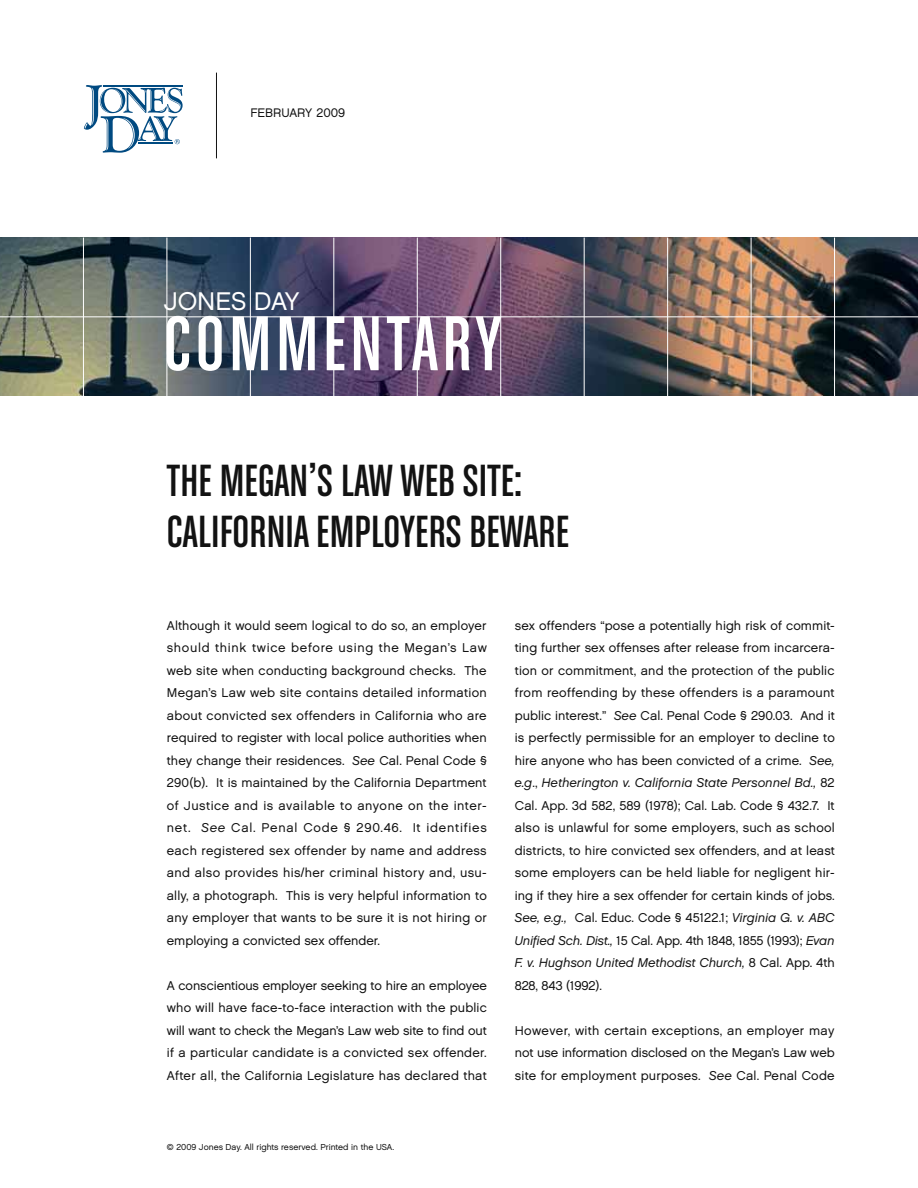
<style>
.page{position:relative;width:918px;height:1188px;background:#fff}
.page>*{position:absolute;margin:0;border:0;box-sizing:border-box;transform-origin:0 0}
.t1{font:82.5px "Chalet Comprime Cologne Sixty";letter-spacing:.055em;color:#fff}
.t2{font:48px/51px "Chalet Comprime Cologne Sixty";letter-spacing:.005em;color:#121212}
.t3{font:25.5px "Chalet London Nineteen Sixty";letter-spacing:-.005em;color:#fff}
.t4{font:12.75px/22.5px "Chalet London Nineteen Sixty";letter-spacing:.005em;color:#121212;text-align:justify}
.t5{font:12.75px "Chalet Oblique London";letter-spacing:.005em;color:#121212}
.t6{font:12.3px "Chalet London Nineteen Sixty";color:#121212}
.t7{font:8.7px "Chalet London Nineteen Sixty";color:#121212}
.s1{font-family:"Chalet Oblique London"}
.s2{font-family:"Chalet London Nineteen Sixty"}
</style>
<div class="page">
<img style="left:0;top:237px;width:918px;height:158px">
<hr style="left:167px;top:238px;width:1px;height:160px;background:#fff">
<hr style="left:83px;top:238px;width:1px;height:160px;background:#fff">
<hr style="left:250px;top:238px;width:1px;height:160px;background:#fff">
<hr style="left:334px;top:238px;width:1px;height:160px;background:#fff">
<hr style="left:417px;top:238px;width:1px;height:160px;background:#fff">
<hr style="left:500px;top:238px;width:1px;height:160px;background:#fff">
<hr style="left:584px;top:238px;width:1px;height:160px;background:#fff">
<hr style="left:667px;top:238px;width:1px;height:160px;background:#fff">
<hr style="left:751px;top:238px;width:1px;height:160px;background:#fff">
<hr style="left:834px;top:238px;width:1px;height:160px;background:#fff">
<hr style="left:0;top:317px;width:918px;height:1px;background:#fff">
<hr style="left:216px;top:73px;width:1px;height:85px;background:#121212">
<svg style="left:84px;top:85px;width:99px;height:68px"></svg>
<p class="t6" style="left:250px;top:105px;width:96px">February 2009</p>
<h3 class="t3" style="left:164px;top:286px;width:137px">JONES DAY</h3>
<h1 class="t1" style="left:164px;top:298px;width:339px">COMMENTARY</h1>
<h2 class="t2" style="left:167px;top:455px;width:357px">THE MEGAN ’S LAW WEB SITE:<br>CALIFORNIA EMPLOYER</h2>
<h2 class="t2" style="left:446px;top:506px;width:94px">S BEWARE</h2>
<p class="t4" style="left:167px;top:614px;width:322px">Although it would seem logical to do so, an employer should think twice before using the Megan’s Law web site when conducting background checks. The Megan’s Law web site contains detailed information about convicted sex offenders in California who are required to register with local police authorities when they change their residences. <span class="s1">See</span> Cal. Penal Code § 290(b). It is maintained by the California Department of Justice and is available to anyone on the inter&shy;net. <span class="s1">See</span> Cal. Penal Code § 290.46. It identifies each registered sex offender by name and address and also provides his/her criminal history and, usu&shy;ally, a photograph. This is very helpful information to any employer that wants to be sure it is not hiring or employing a convicted sex offender.</p>
<p class="t4" style="left:167px;top:974px;width:322px">A conscientious employer seeking to hire an employee who will have face-to-face interaction with the public will want to check the Megan’s Law web site to find out if a particular candidate is a convicted sex offender.<br>After all, the California Legislature has declared that</p>
<p class="t7" style="left:167px;top:1141px;width:229px">© 2009 Jones Day. All rights reserved. Printed in the USA.</p>
<p class="t4" style="left:515px;top:614px;width:322px">sex offenders “pose a potentially high risk of commit&shy;ting further sex offenses after release from incarcera&shy;tion or commitment, and the protection of the public from reoffending by these offenders is a paramount public interest.” <span class="s1">See</span> Cal. Penal Code § 290.03. And it is perfectly permissible for an employer to decline to hire anyone who has been convicted of a crime. <span class="s1">See,</span></p>
<p class="t5" style="left:515px;top:775px;width:321px">e.g<span class="s2">.,</span> Hetherington v. California State Personnel Bd., <span class="s2">82</span></p>
<p class="t4" style="left:515px;top:794px;width:322px">Cal. App. 3d 582, 589 (1978); Cal. Lab. Code § 432.7. It also is unlawful for some employers, such as school districts, to hire convicted sex offenders, and at least some employers can be held liable for negligent hir&shy;ing if they hire a sex offender for certain kinds of jobs.</p>
<p class="t5" style="left:515px;top:910px;width:321px">See, e.g., <span class="s2">Cal. Educ. Code § 45122.1;</span> Virginia G. v. ABC</p>
<p class="t4" style="left:515px;top:929px;width:321px"><span class="s1">Unified Sch. Dist.,</span> 15 Cal. App. 4th 1848, 1855 (1993); <span class="s1">Evan</span></p>
<p class="t5" style="left:515px;top:955px;width:321px">F. v. Hughson United Methodist Church, <span class="s2">8 Cal. App. 4th</span></p>
<p class="t4" style="left:515px;top:974px;width:89px">828, 843 (1992).</p>
<p class="t4" style="left:515px;top:1019px;width:321px">However, with certain exceptions, an employer may not use information disclosed on the Megan’s Law web site for employment purposes. <span class="s1">See</span> Cal. Penal Code</p>
</div>
